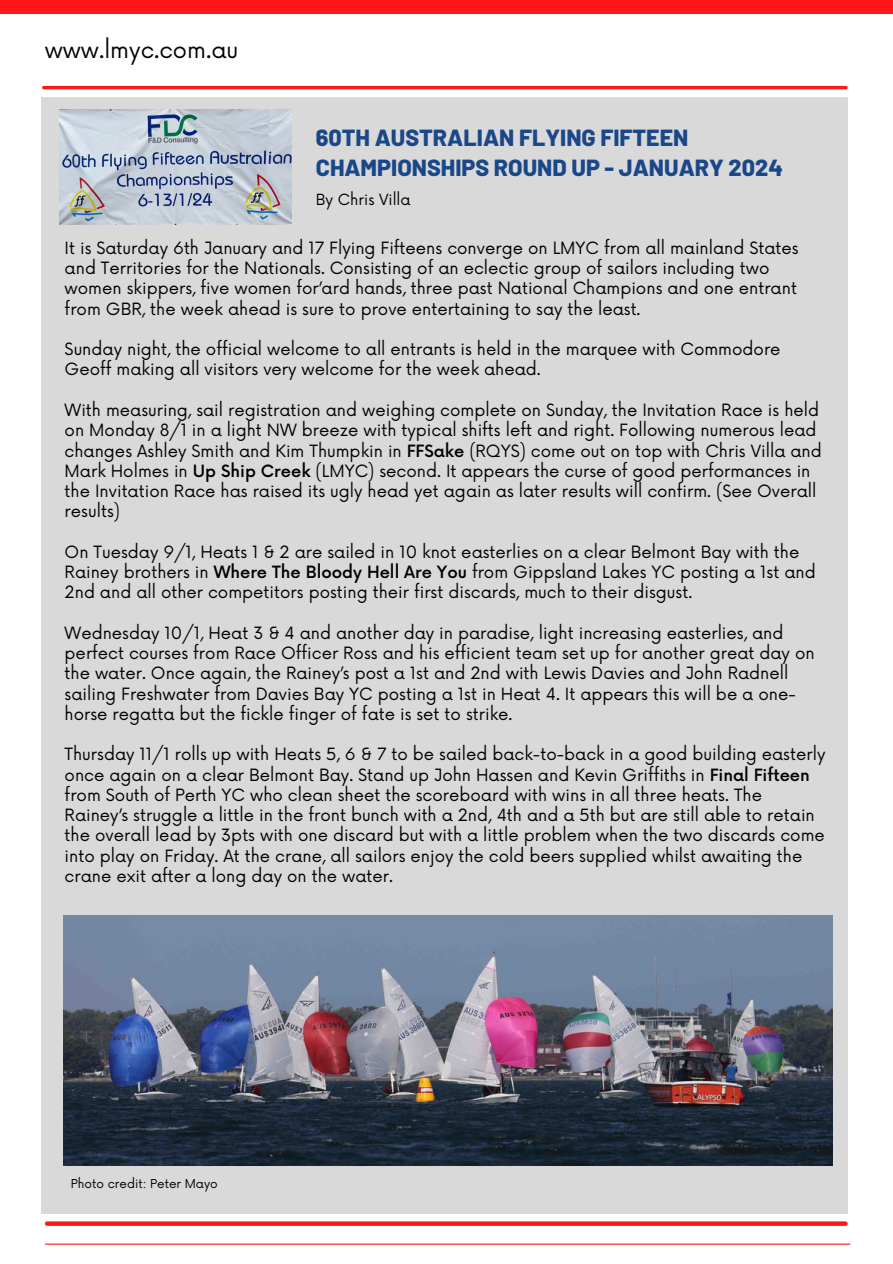
<style>
.page{position:relative;width:893px;height:1264px;background:#fff}
.page>*{position:absolute;margin:0;border:0;box-sizing:border-box;transform-origin:0 0}
.t1{font:800 23.25px/29.5px "Barlow";color:#1a4789}
.t2{font:22.5px "Now";color:#000}
.t3{font:16.5px/20.2px "Now";color:#000}
.t4{font:15px "Now";color:#000}
.t5{font:12px "Now";color:#000}
.s1{font-weight:500}
</style>
<div class="page">
<div style="left:0;top:0;width:892px;height:14px;background:#ff1616"></div>
<hr style="left:44px;top:86px;width:802px;height:3px;background:#ff1616">
<svg style="left:47px;top:1221px;width:798px;height:4px;background:#ff2c2c"></svg>
<hr style="left:45px;top:1243px;width:804px;height:1px;background:#ff1616">
<div style="left:42px;top:97px;width:805px;height:1116px;background:#d9d9d9"></div>
<img style="left:64px;top:916px;width:768px;height:249px">
<img style="left:59px;top:109px;width:232px;height:115px">
<h3 class="t2" style="left:45px;top:37px;width:195px">www.lmyc.com.au</h3>
<h3 class="t1" style="left:316px;top:122px;width:468px">60TH AUSTRALIAN FLYING FIFTEEN<br>CHAMPIONSHIPS ROUND UP - JANUARY 2024</h3>
<h3 class="t4" style="left:316px;top:191px;width:96px">By Chris Villa</h3>
<p class="t3" style="left:65px;top:239px;width:735px">It is Saturday 6th January and 17 Flying Fifteens converge on LMYC from all mainland States and Territories for the Nationals. Consisting of an eclectic group of sailors including two women skippers, five women for’ard hands, three past National Champions and one entrant from GBR, the week ahead is sure to prove entertaining to say the least.</p>
<h1 class="t3" style="left:65px;top:340px;width:717px">Sunday night, the official welcome to all entrants is held in the marquee with Commodore<br>Geoff making all visitors very welcome for the week ahead.</h1>
<h3 class="t3" style="left:65px;top:401px;width:758px">With measuring, sail registration and weighing complete on Sunday, the Invitation Race is held on Monday 8/1 in a light NW breeze with typical shifts left and right. Following numerous lead changes Ashley Smith and Kim Thumpkin in <span class="s1">FFSake</span> (RQYS) come out on top with Chris Villa and Mark Holmes in <span class="s1">Up Ship Creek</span> (LMYC) second. It appears the curse of good performances in the Invitation Race has raised its ugly head yet again as later results will confirm. (See Overall results)</h3>
<h3 class="t3" style="left:65px;top:542px;width:752px">On Tuesday 9/1, Heats 1 &amp; 2 are sailed in 10 knot easterlies on a clear Belmont Bay with the<br>Rainey brothers in <span class="s1">Where The Bloody Hell Are You</span> from Gippsland Lakes YC posting a 1st and<br>2nd and all other competitors posting their first discards, much to their disgust.</h3>
<h3 class="t3" style="left:65px;top:623px;width:751px">Wednesday 10/1, Heat 3 &amp; 4 and another day in paradise, light increasing easterlies, and perfect courses from Race Officer Ross and his efficient team set up for another great day on the water. Once again, the Rainey’s post a 1st and 2nd with Lewis Davies and John Radnell sailing Freshwater from Davies Bay YC posting a 1st in Heat 4. It appears this will be a one&shy;horse regatta but the fickle finger of fate is set to strike.</h3>
<h3 class="t3" style="left:65px;top:745px;width:762px">Thursday 11/1 rolls up with Heats 5, 6 &amp; 7 to be sailed back-to-back in a good building easterly once again on a clear Belmont Bay. Stand up John Hassen and Kevin Griffiths in <span class="s1">Final Fifteen </span>from South of Perth YC who clean sheet the scoreboard with wins in all three heats. The Rainey’s struggle a little in the front bunch with a 2nd, 4th and a 5th but are still able to retain the overall lead by 3pts with one discard but with a little problem when the two discards come into play on Friday. At the crane, all sailors enjoy the cold beers supplied whilst awaiting the crane exit after a long day on the water.</h3>
<p class="t5" style="left:71px;top:1176px;width:148px">Photo credit: Peter Mayo</p>
</div>
